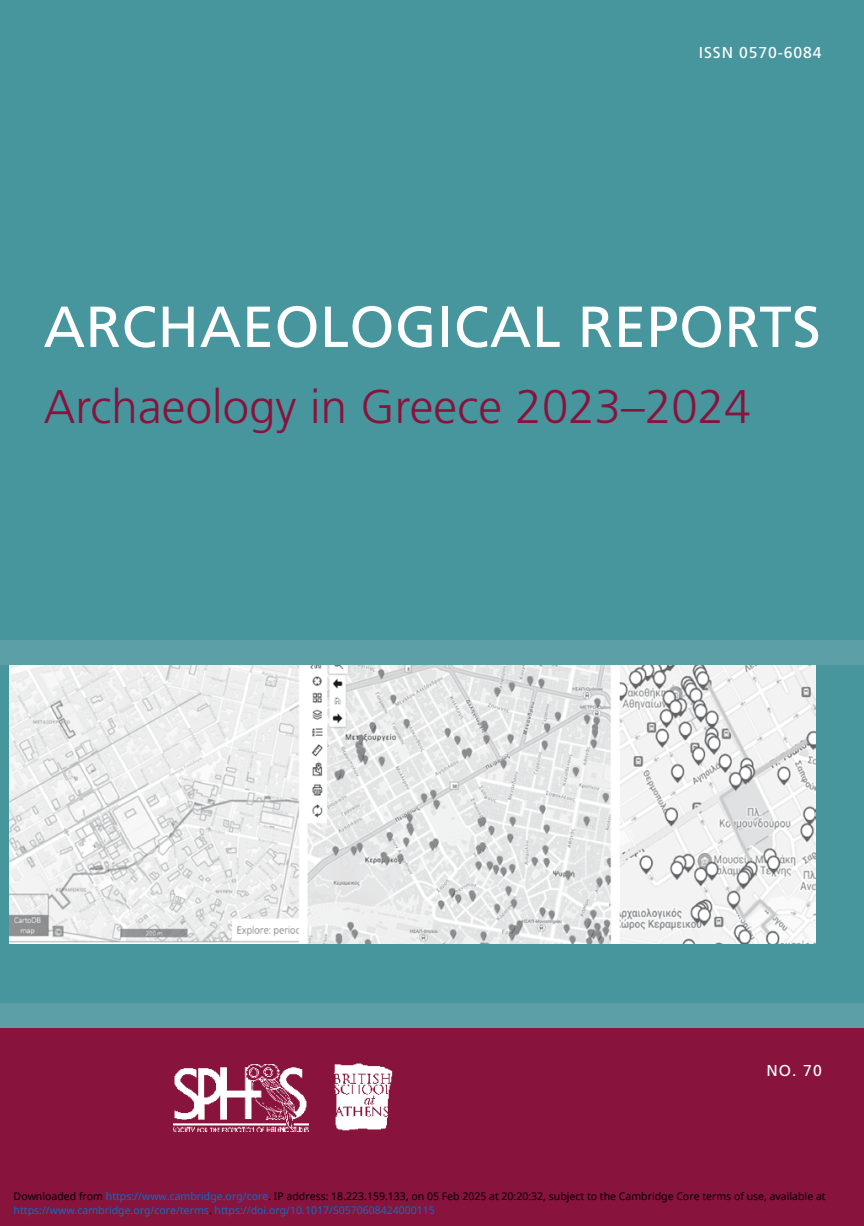
<style>
.page{position:relative;width:864px;height:1226px;background:#fff}
.page>*{position:absolute;margin:0;border:0;box-sizing:border-box;transform-origin:0 0}
.t1{font:57.75px "Frutiger LT Pro";letter-spacing:.01em;color:#fff}
.t2{font:300 47.25px "Frutiger LT Pro";letter-spacing:.005em;color:#88133c}
.t3{font:15.75px "Frutiger LT Pro";letter-spacing:.055em;color:#fff}
.t4{font:10.5px "Noto Sans";color:#000}
.t5{font:10.5px "Noto Sans";color:#0172cf}
.s1{color:#0172cf}
.s2{color:#000}
</style>
<div class="page">
<div style="left:0;top:0;width:863px;height:1002px;background:#47959d"></div>
<div style="left:0;top:1027px;width:863px;height:198px;background:#88133c"></div>
<img style="left:9px;top:665px;width:806px;height:278px">
<div style="left:0;top:1002px;width:863px;height:25px;background:#5c9fa7"></div>
<div style="left:0;top:640px;width:863px;height:25px;background:#5c9fa7"></div>
<img style="left:173px;top:1064px;width:135px;height:66px">
<img style="left:334px;top:1063px;width:58px;height:67px">
<h3 class="t3" style="left:698px;top:44px;width:124px">ISS N 0570-6084</h3>
<h1 class="t1" style="left:43px;top:293px;width:778px">ARCHAEOLOGICAL REPORTS</h1>
<h2 class="t2" style="left:44px;top:378px;width:708px">Archaeology in Greece 2023–2024</h2>
<h3 class="t3" style="left:766px;top:1060px;width:57px">NO. 70</h3>
<p class="t4" style="left:14px;top:1188px;width:813px">Downloaded from <span class="s1">https://www.cambridge.org/core</span>. IP address: 18.223.159.133, on 05 Feb 2025 at 20:20:32, subject to the Cambridge Core terms of use, available at</p>
<p class="t5" style="left:14px;top:1202px;width:422px">https://www.cambridge.org/core/terms<span class="s2">.</span> https://doi.org/10.1017/S0570608424000115</p>
</div>
